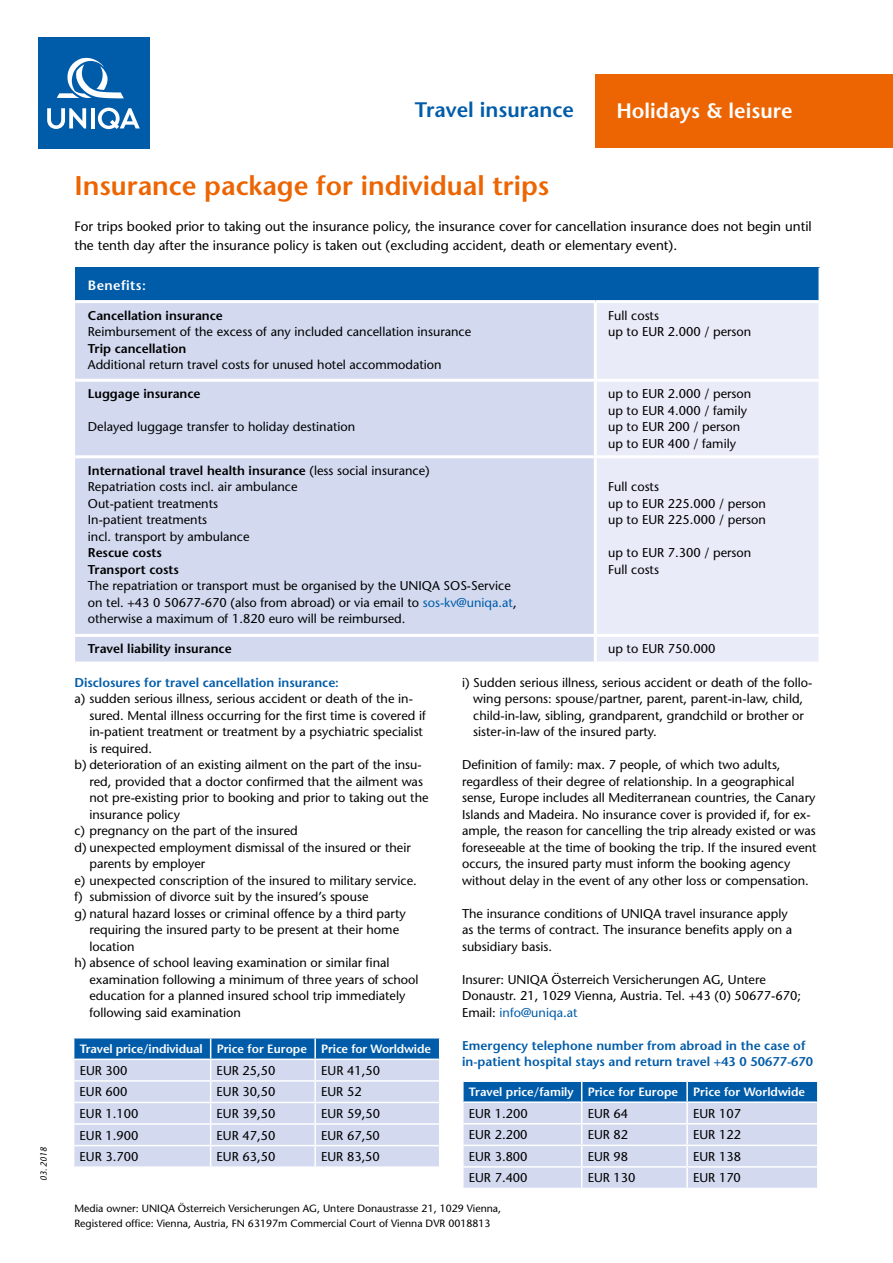
<style>
.page{position:relative;width:893px;height:1263px;background:#fff}
.page>*{position:absolute;margin:0;border:0;box-sizing:border-box;transform-origin:0 0}
.t1{font:600 27px "Stone Sans";color:#ec6502}
.t2{font:600 21px "Stone Sans";color:#fff}
.t3{font:600 21px "Stone Sans";color:#005ca9}
.t4{font:13.5px/19.5px "Stone Sans";color:#000}
.t5{font:600 13.5px "Stone Sans";letter-spacing:.03em;color:#fff}
.t6{font:12.75px/16.5px "Stone Sans";color:#000}
.t7{font:600 12.75px/16.5px "Stone Sans";color:#005ca9}
.t8{font:600 12.75px/16.5px "Stone Sans";color:#000}
.t9{font:600 12px "Stone Sans";color:#fff}
.t10{font:10.5px/15px "Stone Sans";color:#000}
.t11{font:italic 9px "Stone Sans";color:#000}
.s1{font-weight:600}
.s2{color:#005ca9}
</style>
<div class="page">
<svg style="left:73px;top:1038px;width:367px;height:128px;background:#b5c9e6"></svg>
<svg style="left:462px;top:1081px;width:356px;height:107px;background:#b0c5e4"></svg>
<hr style="left:687px;top:1166px;width:132px;height:2px;background:#fff">
<hr style="left:686px;top:1168px;width:2px;height:20px;background:#fff">
<hr style="left:817px;top:1168px;width:2px;height:20px;background:#fff">
<div style="left:595px;top:74px;width:298px;height:74px;background:#ec6502"></div>
<div style="left:75px;top:268px;width:745px;height:34px;background:#005ca9"></div>
<div style="left:75px;top:303px;width:519px;height:358px;background:#d3daf0"></div>
<div style="left:597px;top:303px;width:221px;height:76px;background:#e9ecf8"></div>
<div style="left:597px;top:382px;width:221px;height:279px;background:#e9ecf8"></div>
<hr style="left:75px;top:379px;width:520px;height:3px;background:#fff">
<hr style="left:75px;top:455px;width:520px;height:3px;background:#fff">
<hr style="left:75px;top:634px;width:520px;height:3px;background:#fff">
<hr style="left:595px;top:455px;width:226px;height:3px;background:#fff">
<hr style="left:595px;top:634px;width:226px;height:3px;background:#fff">
<hr style="left:818px;top:268px;width:3px;height:32px;background:#fff">
<hr style="left:75px;top:300px;width:520px;height:3px;background:#fff">
<hr style="left:595px;top:300px;width:226px;height:3px;background:#fff">
<div style="left:38px;top:37px;width:111px;height:112px;background:#005ca9"></div>
<svg style="left:47px;top:108px;width:39px;height:21px"></svg>
<hr style="left:91px;top:108px;width:4px;height:20px;background:#fff">
<svg style="left:98px;top:108px;width:42px;height:21px"></svg>
<svg style="left:57px;top:57px;width:67px;height:41px"></svg>
<p class="t11" style="left:38px;top:1181px;width:36px;rotate:-90deg">03.2018</p>
<h2 class="t3" style="left:415px;top:97px;width:161px">Travel insurance</h2>
<h2 class="t2" style="left:616px;top:98px;width:178px">Holidays &amp; leisure</h2>
<h1 class="t1" style="left:74px;top:169px;width:476px">Insurance package for individual trips</h1>
<p class="t4" style="left:74px;top:216px;width:739px">For trips booked prior to taking out the insurance policy, the insurance cover for cancellation insurance does not begin until the tenth day after the insurance policy is taken out (excluding accident, death or elementary event).</p>
<p class="t5" style="left:88px;top:277px;width:60px">Benefits:</p>
<p class="t8" style="left:88px;top:307px;width:136px">Cancellation insurance</p>
<p class="t6" style="left:88px;top:323px;width:385px">Reimbursement of the excess of any included cancellation insurance</p>
<p class="t8" style="left:88px;top:340px;width:100px">Trip cancellation</p>
<p class="t6" style="left:88px;top:356px;width:355px">Additional return travel costs for unused hotel accommodation</p>
<p class="t6" style="left:608px;top:307px;width:145px">Full costs<br>up to EUR 2.000 / person</p>
<p class="t8" style="left:88px;top:386px;width:114px">Luggage insurance</p>
<p class="t6" style="left:88px;top:419px;width:269px">Delayed luggage transfer to holiday destination</p>
<p class="t6" style="left:88px;top:462px;width:343px"><span class="s1">International travel health insurance</span> (less social insurance)<br>Repatriation costs incl. air ambulance<br>Out-patient treatments<br>In-patient treatments<br>incl. transport by ambulance</p>
<p class="t8" style="left:88px;top:545px;width:93px">Rescue costs<br>Transport costs</p>
<p class="t6" style="left:88px;top:578px;width:430px">The repatriation or transport must be organised by the UNIQA SOS-Service on tel. +43 0 50677-670 (also from abroad) or via email to <span class="s2">sos-kv@uniqa.at</span>, otherwise a maximum of 1.820 euro will be reimbursed.</p>
<p class="t6" style="left:608px;top:386px;width:145px">up to EUR 2.000 / person up to EUR 4.000 / family up to EUR 200 / person up to EUR 400 / family</p>
<p class="t6" style="left:608px;top:479px;width:159px">Full costs<br>up to EUR 225.000 / person up to EUR 225.000 / person</p>
<p class="t6" style="left:608px;top:545px;width:145px">up to EUR 7.300 / person<br>Full costs</p>
<p class="t8" style="left:88px;top:641px;width:145px">Travel liability insurance</p>
<p class="t6" style="left:608px;top:641px;width:109px">up to EUR 750.000</p>
<p class="t7" style="left:74px;top:674px;width:266px">Disclosures for travel cancellation insurance:</p>
<p class="t6" style="left:74px;top:691px;width:339px">a) sudden serious illness, serious accident or death of the in-</p>
<p class="t6" style="left:89px;top:707px;width:338px">sured. Mental illness occurring for the first time is covered if</p>
<p class="t6" style="left:89px;top:724px;width:335px">in-patient treatment or treatment by a psychiatric specialist</p>
<p class="t6" style="left:89px;top:740px;width:64px">is required.</p>
<p class="t6" style="left:74px;top:757px;width:349px">b) deterioration of an existing ailment on the part of the insu-</p>
<p class="t6" style="left:89px;top:773px;width:335px">red, provided that a doctor confirmed that the ailment was</p>
<p class="t6" style="left:89px;top:790px;width:341px">not pre-existing prior to booking and prior to taking out the</p>
<p class="t6" style="left:89px;top:806px;width:92px">insurance policy</p>
<p class="t6" style="left:74px;top:823px;width:225px">c) pregnancy on the part of the insured</p>
<p class="t6" style="left:74px;top:839px;width:338px">d) unexpected employment dismissal of the insured or their</p>
<p class="t6" style="left:89px;top:856px;width:117px">parents by employer</p>
<p class="t6" style="left:74px;top:872px;width:344px">e) unexpected conscription of the insured to military service.</p>
<p class="t6" style="left:74px;top:889px;width:296px">f) submission of divorce suit by the insured’s spouse</p>
<p class="t6" style="left:74px;top:905px;width:333px">g) natural hazard losses or criminal offence by a third party</p>
<p class="t6" style="left:89px;top:921px;width:311px">requiring the insured party to be present at their home</p>
<p class="t6" style="left:89px;top:938px;width:47px">location</p>
<p class="t6" style="left:74px;top:954px;width:317px">h) absence of school leaving examination or similar final</p>
<p class="t6" style="left:89px;top:971px;width:331px">examination following a minimum of three years of school</p>
<p class="t6" style="left:89px;top:987px;width:317px">education for a planned insured school trip immediately</p>
<p class="t6" style="left:89px;top:1004px;width:153px">following said examination</p>
<p class="t9" style="left:80px;top:1041px;width:353px">Travel price/individual Price for Europe Price for Worldwide</p>
<p class="t6" style="left:80px;top:1062px;width:49px">EUR 300</p>
<p class="t6" style="left:217px;top:1062px;width:60px">EUR 25,50</p>
<p class="t6" style="left:321px;top:1062px;width:60px">EUR 41,50</p>
<p class="t6" style="left:80px;top:1084px;width:49px">EUR 600</p>
<p class="t6" style="left:217px;top:1084px;width:60px">EUR 30,50</p>
<p class="t6" style="left:321px;top:1084px;width:42px">EUR 52</p>
<p class="t6" style="left:80px;top:1105px;width:60px">EUR 1.100</p>
<p class="t6" style="left:217px;top:1105px;width:60px">EUR 39,50</p>
<p class="t6" style="left:321px;top:1105px;width:60px">EUR 59,50</p>
<p class="t6" style="left:80px;top:1127px;width:60px">EUR 1.900</p>
<p class="t6" style="left:217px;top:1127px;width:60px">EUR 47,50</p>
<p class="t6" style="left:321px;top:1127px;width:60px">EUR 67,50</p>
<p class="t6" style="left:80px;top:1148px;width:60px">EUR 3.700</p>
<p class="t6" style="left:217px;top:1148px;width:60px">EUR 63,50</p>
<p class="t6" style="left:321px;top:1148px;width:60px">EUR 83,50</p>
<p class="t6" style="left:473px;top:674px;width:341px;text-indent:-11px">i) Sudden serious illness, serious accident or death of the follo&shy;wing persons: spouse/partner, parent, parent-in-law, child, child-in-law, sibling, grandparent, grandchild or brother or sister-in-law of the insured party.</p>
<p class="t6" style="left:462px;top:756px;width:356px">Definition of family: max. 7 people, of which two adults, regardless of their degree of relationship. In a geographical sense, Europe includes all Mediterranean countries, the Canary Islands and Madeira. No insurance cover is provided if, for ex&shy;ample, the reason for cancelling the trip already existed or was foreseeable at the time of booking the trip. If the insured event occurs, the insured party must inform the booking agency without delay in the event of any other loss or compensation.</p>
<p class="t6" style="left:462px;top:905px;width:332px">The insurance conditions of UNIQA travel insurance apply as the terms of contract. The insurance benefits apply on a subsidiary basis.</p>
<p class="t6" style="left:462px;top:971px;width:340px">Insurer: UNIQA Österreich Versicherungen AG, Untere<br>Donaustr. 21, 1029 Vienna, Austria. Tel. +43 (0) 50677-670;<br>Email: <span class="s2">info@uniqa.at</span></p>
<p class="t7" style="left:462px;top:1037px;width:353px">Emergency telephone number from abroad in the case of in-patient hospital stays and return travel +43 0 50677-670</p>
<p class="t9" style="left:469px;top:1085px;width:211px">Travel price/family Price for Europe</p>
<p class="t9" style="left:693px;top:1085px;width:113px">Price for Worldwide</p>
<p class="t6" style="left:469px;top:1105px;width:60px">EUR 1.200</p>
<p class="t6" style="left:588px;top:1105px;width:42px">EUR 64</p>
<p class="t6" style="left:693px;top:1105px;width:49px">EUR 107</p>
<p class="t6" style="left:469px;top:1127px;width:60px">EUR 2.200</p>
<p class="t6" style="left:588px;top:1127px;width:42px">EUR 82</p>
<p class="t6" style="left:693px;top:1127px;width:49px">EUR 122</p>
<p class="t6" style="left:469px;top:1148px;width:60px">EUR 3.800</p>
<p class="t6" style="left:588px;top:1148px;width:42px">EUR 98</p>
<p class="t6" style="left:693px;top:1148px;width:49px">EUR 138</p>
<p class="t6" style="left:469px;top:1170px;width:60px">EUR 7.400</p>
<p class="t6" style="left:588px;top:1170px;width:49px">EUR 130</p>
<p class="t6" style="left:693px;top:1170px;width:49px">EUR 170</p>
<p class="t10" style="left:74px;top:1201px;width:428px">Media owner: UNIQA Österreich Versicherungen AG, Untere Donaustrasse 21, 1029 Vienna,<br>Registered office: Vienna, Austria, FN 63197m Commercial Court of Vienna DVR 0018813</p>
</div>
